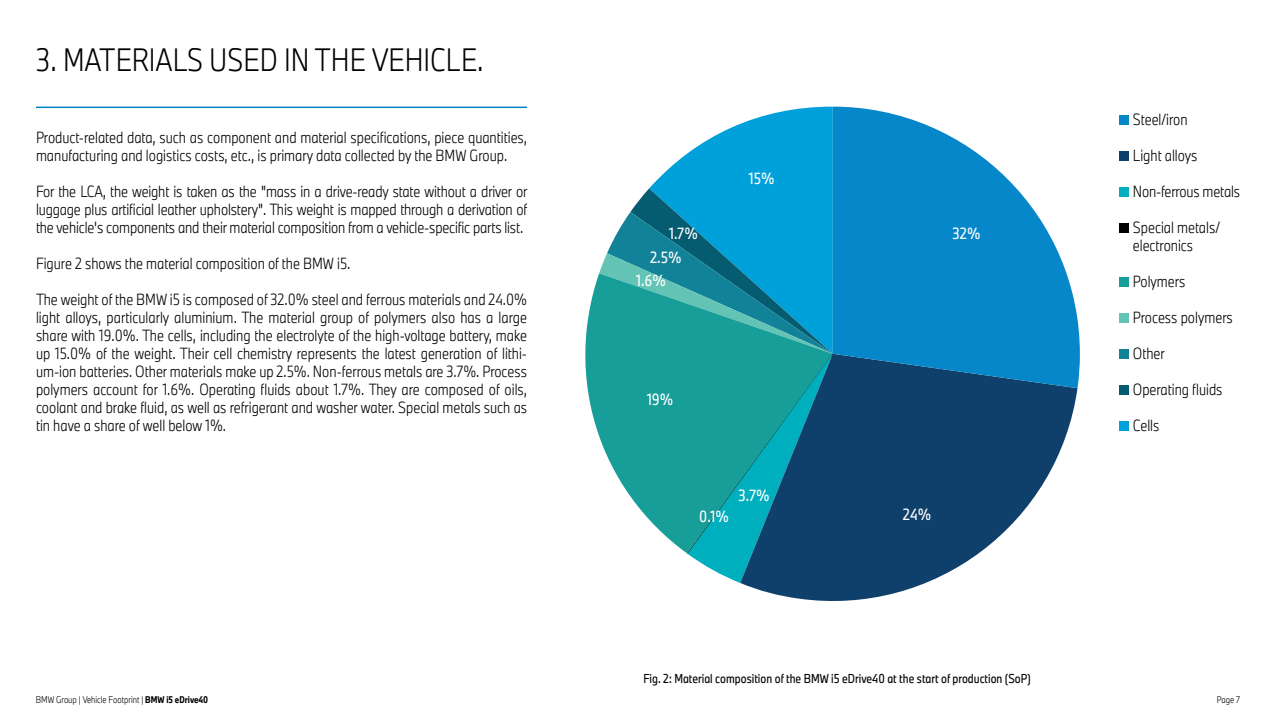
<style>
.page{position:relative;width:1276px;height:718px;background:#fff}
.page>*{position:absolute;margin:0;border:0;box-sizing:border-box;transform-origin:0 0}
.t1{font:300 30px "BMW Group TN Condensed Pro";color:#000}
.t2{font:300 15px/18px "BMW Group TN Condensed Pro";color:#000}
.t3{font:15px "BMW Group TN Condensed Pro";color:#fff}
.t4{font:12px "BMW Group TN Condensed Pro";color:#000}
.t5{font:300 9px "BMW Group TN Condensed Pro";color:#000}
.s1{font-weight:700}
</style>
<div class="page">
<hr style="left:36px;top:106px;width:491px;height:2px;background:#0083c6">
<div style="left:1119px;top:115px;width:9px;height:9px;background:#0587c9"></div>
<div style="left:1119px;top:151px;width:9px;height:9px;background:#0f406b"></div>
<div style="left:1119px;top:187px;width:9px;height:9px;background:#00afbe"></div>
<div style="left:1119px;top:223px;width:9px;height:9px;background:#000"></div>
<div style="left:1119px;top:277px;width:9px;height:9px;background:#179e99"></div>
<div style="left:1119px;top:313px;width:9px;height:9px;background:#63c4b5"></div>
<div style="left:1119px;top:349px;width:9px;height:9px;background:#128299"></div>
<div style="left:1119px;top:385px;width:9px;height:9px;background:#055c70"></div>
<div style="left:1119px;top:421px;width:9px;height:9px;background:#00a1db"></div>
<svg style="left:649px;top:107px;width:184px;height:81px;fill:#00a1db"></svg>
<svg style="left:585px;top:274px;width:14px;height:162px;fill:#179e99"></svg>
<svg style="left:599px;top:188px;width:234px;height:395px;background:#31a7b4"></svg>
<svg style="left:740px;top:354px;width:337px;height:247px;fill:#0f406b"></svg>
<svg style="left:833px;top:107px;width:247px;height:281px;fill:#0587c9"></svg>
<h1 class="t1" style="left:36px;top:38px;width:449px">3. MATERIALS USED IN THE VEHICLE.</h1>
<p class="t2" style="left:36px;top:127px;width:492px">Product-related data, such as component and material specifications, piece quantities, manufacturing and logistics costs, etc., is primary data collected by the BMW Group.</p>
<p class="t2" style="left:36px;top:181px;width:493px;text-align:justify">For the LCA, the weight is taken as the "mass in a drive-ready state without a driver or luggage plus artificial leather upholstery". This weight is mapped through a derivation of the vehicle's components and their material composition from a vehicle-specific parts list.</p>
<p class="t2" style="left:36px;top:253px;width:316px">Figure 2 shows the material composition of the BMW i5.</p>
<p class="t2" style="left:36px;top:289px;width:492px;text-align:justify">The weight of the BMW i5 is composed of 32.0% steel and ferrous materials and 24.0% light alloys, particularly aluminium. The material group of polymers also has a large share with 19.0%. The cells, including the electrolyte of the high-voltage battery, make up 15.0% of the weight. Their cell chemistry represents the latest generation of lithi&shy;um-ion batteries. Other materials make up 2.5%. Non-ferrous metals are 3.7%. Process polymers account for 1.6%. Operating fluids about 1.7%. They are composed of oils, coolant and brake fluid, as well as refrigerant and washer water. Special metals such as tin have a share of well below 1%.</p>
<p class="t3" style="left:669px;top:223px;width:30px">1.7%</p>
<p class="t3" style="left:650px;top:247px;width:33px">2.5%</p>
<p class="t3" style="left:636px;top:269px;width:31px">1.6%</p>
<p class="t3" style="left:749px;top:168px;width:27px">15%</p>
<p class="t3" style="left:647px;top:388px;width:28px">19%</p>
<p class="t3" style="left:699px;top:505px;width:31px">0.1%</p>
<p class="t3" style="left:738px;top:484px;width:33px">3.7%</p>
<p class="t3" style="left:952px;top:223px;width:30px">32%</p>
<p class="t3" style="left:903px;top:503px;width:30px">24%</p>
<p class="t4" style="left:643px;top:669px;width:389px">Fig. 2: Material composition of the BMW i5 eDrive40 at the start of production (SoP)</p>
<p class="t2" style="left:1132px;top:109px;width:56px">Steel/iron</p>
<p class="t2" style="left:1132px;top:145px;width:66px">Light alloys</p>
<p class="t2" style="left:1132px;top:181px;width:109px">Non-ferrous metals</p>
<p class="t2" style="left:1132px;top:217px;width:89px">Special metals/ electronics</p>
<p class="t2" style="left:1132px;top:271px;width:54px">Polymers</p>
<p class="t2" style="left:1132px;top:307px;width:101px">Process polymers</p>
<p class="t2" style="left:1132px;top:343px;width:34px">Other</p>
<p class="t2" style="left:1132px;top:379px;width:91px">Operating fluids</p>
<p class="t2" style="left:1132px;top:415px;width:28px">Cells</p>
<p class="t5" style="left:36px;top:693px;width:174px">BMW Group | Vehicle Footprint | <span class="s1">BMW i5 eDrive40</span></p>
<p class="t5" style="left:1216px;top:693px;width:25px">Page 7</p>
</div>
